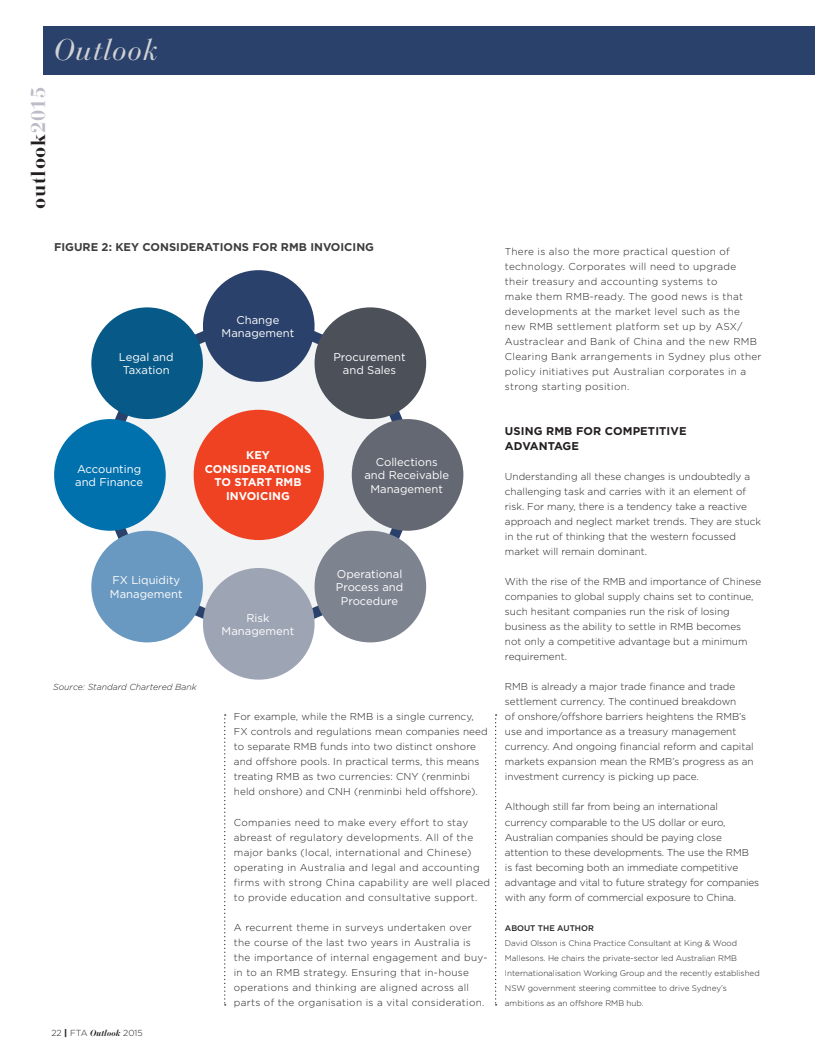
<style>
.page{position:relative;width:815px;height:1053px;background:#fff}
.page>*{position:absolute;margin:0;border:0;box-sizing:border-box;transform-origin:0 0}
.body_text{font:italic 29.62px "Bauer Bodoni";letter-spacing:.02em;color:#d1d2d4}
.t1{font:700 20px "Bauer Bodoni";letter-spacing:.03em;color:#231f20}
.t2{font:11.25px/13.5px "Gotham";color:#fff;text-align:center}
.t3{font:700 11.25px "Gotham";color:#3e3e3f}
.t4{font:700 11.25px/13.5px "Gotham";color:#fff;text-align:center}
.Subhead{font:700 11.25px/15px "Gotham HTF";letter-spacing:.01em;color:#231f20}
.body_text-2{font:300 10px/15px "Gotham HTF";color:#231f20}
.body_text-3{font:300 10px/15px "Gotham HTF";letter-spacing:.03em;color:#231f20}
.body_text-4{font:italic 300 8.75px "Gotham HTF";color:#231f20}
.t5{font:300 8.75px "Gotham HTF";color:#231f20}
.index-note_text{font:300 8.12px/15px "Gotham HTF";color:#231f20}
.s1{color:#bdbbc8}
.s2{font-weight:900}
.s3{font-family:"Bauer Bodoni";font-weight:700;font-style:italic}
.s4{font-weight:500}
</style>
<div class="page">
<div style="left:43px;top:26px;width:772px;height:49px;background:#2a416b"></div>
<svg style="left:495px;top:714px;width:2px;height:291px"></svg>
<svg style="left:224px;top:714px;width:2px;height:291px"></svg>
<div style="left:110px;top:326px;width:298px;height:297px;background:#f2f3f4;border-radius:50%"></div>
<div style="left:194px;top:410px;width:130px;height:130px;background:#ef4222;border-radius:50%"></div>
<div style="left:203px;top:270px;width:112px;height:112px;background:#2a416b;border-radius:50%"></div>
<div style="left:203px;top:568px;width:112px;height:111px;background:#9da4b4;border-radius:50%"></div>
<div style="left:315px;top:307px;width:111px;height:112px;background:#4b5059;border-radius:50%"></div>
<div style="left:315px;top:530px;width:111px;height:112px;background:#7e8390;border-radius:50%"></div>
<div style="left:91px;top:307px;width:112px;height:112px;background:#075a88;border-radius:50%"></div>
<div style="left:91px;top:530px;width:112px;height:112px;background:#6999c1;border-radius:50%"></div>
<div style="left:352px;top:419px;width:111px;height:111px;background:#646872;border-radius:50%"></div>
<div style="left:54px;top:419px;width:112px;height:111px;background:#0071ad;border-radius:50%"></div>
<p class="body_text" style="left:54px;top:32px;width:106px">Outlook</p>
<h2 class="t1" style="left:26px;top:208px;width:123px;rotate:-90deg">outlook<span class="s1">2015</span></h2>
<p class="t3" style="left:54px;top:239px;width:321px">FIGURE 2: KEY CONSIDERATIONS FOR RMB INVOICING</p>
<p class="t2" style="left:119px;top:350px;width:56px">Legal and<br>Taxation</p>
<p class="t2" style="left:222px;top:313px;width:74px">Change<br>Management</p>
<p class="t2" style="left:333px;top:350px;width:74px">Procurement and Sales</p>
<p class="t2" style="left:75px;top:461px;width:69px;text-align:left">Accounting and Finance</p>
<p class="t4" style="left:205px;top:448px;width:108px">KEY<br>CONSIDERATIONS<br>TO START RMB<br>INVOICING</p>
<p class="t2" style="left:364px;top:455px;width:86px">Collections and Receivable<br>Management</p>
<p class="t2" style="left:110px;top:573px;width:74px;text-align:left">FX Liquidity<br>Management</p>
<p class="body_text-4" style="left:53px;top:682px;width:145px">Source: Standard Chartered Bank</p>
<p class="t2" style="left:222px;top:610px;width:74px">Risk<br>Management</p>
<p class="t2" style="left:336px;top:566px;width:69px">Operational<br>Process and<br>Procedure</p>
<p class="body_text-2" style="left:234px;top:709px;width:255px">For example, while the RMB is a single currency, FX controls and regulations mean companies need to separate RMB funds into two distinct onshore and offshore pools. In practical terms, this means treating RMB as two currencies: CNY (renminbi held onshore) and CNH (renminbi held offshore).</p>
<p class="body_text-3" style="left:234px;top:814px;width:258px">Companies need to make every effort to stay abreast of regulatory developments. All of the major banks (local, international and Chinese) operating in Australia and legal and accounting firms with strong China capability are well placed to provide education and consultative support.</p>
<p class="body_text-3" style="left:234px;top:919px;width:255px">A recurrent theme in surveys undertaken over the course of the last two years in Australia is the importance of internal engagement and buy&shy;in to an RMB strategy. Ensuring that in-house operations and thinking are aligned across all parts of the organisation is a vital consideration.</p>
<p class="t5" style="left:51px;top:1027px;width:93px">22 <span class="s2">|</span> FTA <span class="s3">Outlook</span> 2015</p>
<p class="body_text-3" style="left:505px;top:244px;width:258px">There is also the more practical question of technology. Corporates will need to upgrade their treasury and accounting systems to<br>make them RMB-ready. The good news is that developments at the market level such as the new RMB settlement platform set up by ASX/ Austraclear and Bank of China and the new RMB Clearing Bank arrangements in Sydney plus other policy initiatives put Australian corporates in a strong starting position.</p>
<p class="Subhead" style="left:505px;top:423px;width:183px">USING RMB FOR COMPETITIVE<br>ADVANTAGE</p>
<p class="body_text-2" style="left:505px;top:469px;width:258px">Understanding all these changes is undoubtedly a challenging task and carries with it an element of risk. For many, there is a tendency take a reactive approach and neglect market trends. They are stuck in the rut of thinking that the western focussed market will remain dominant.</p>
<p class="body_text-2" style="left:505px;top:574px;width:258px">With the rise of the RMB and importance of Chinese companies to global supply chains set to continue, such hesitant companies run the risk of losing business as the ability to settle in RMB becomes<br>not only a competitive advantage but a minimum requirement.</p>
<p class="body_text-2" style="left:505px;top:679px;width:250px">RMB is already a major trade finance and trade settlement currency. The continued breakdown<br>of onshore/offshore barriers heightens the RMB’s use and importance as a treasury management currency. And ongoing financial reform and capital markets expansion mean the RMB’s progress as an investment currency is picking up pace.</p>
<p class="body_text-2" style="left:505px;top:799px;width:256px">Although still far from being an international currency comparable to the US dollar or euro, Australian companies should be paying close attention to these developments. The use the RMB<br>is fast becoming both an immediate competitive advantage and vital to future strategy for companies with any form of commercial exposure to China.</p>
<p class="index-note_text" style="left:505px;top:920px;width:256px"><span class="s4">ABOUT THE AUTHOR<br></span>David Olsson is China Practice Consultant at King &amp; Wood Mallesons. He chairs the private-sector led Australian RMB Internationalisation Working Group and the recently established NSW government steering committee to drive Sydney’s ambitions as an offshore RMB hub.</p>
</div>
